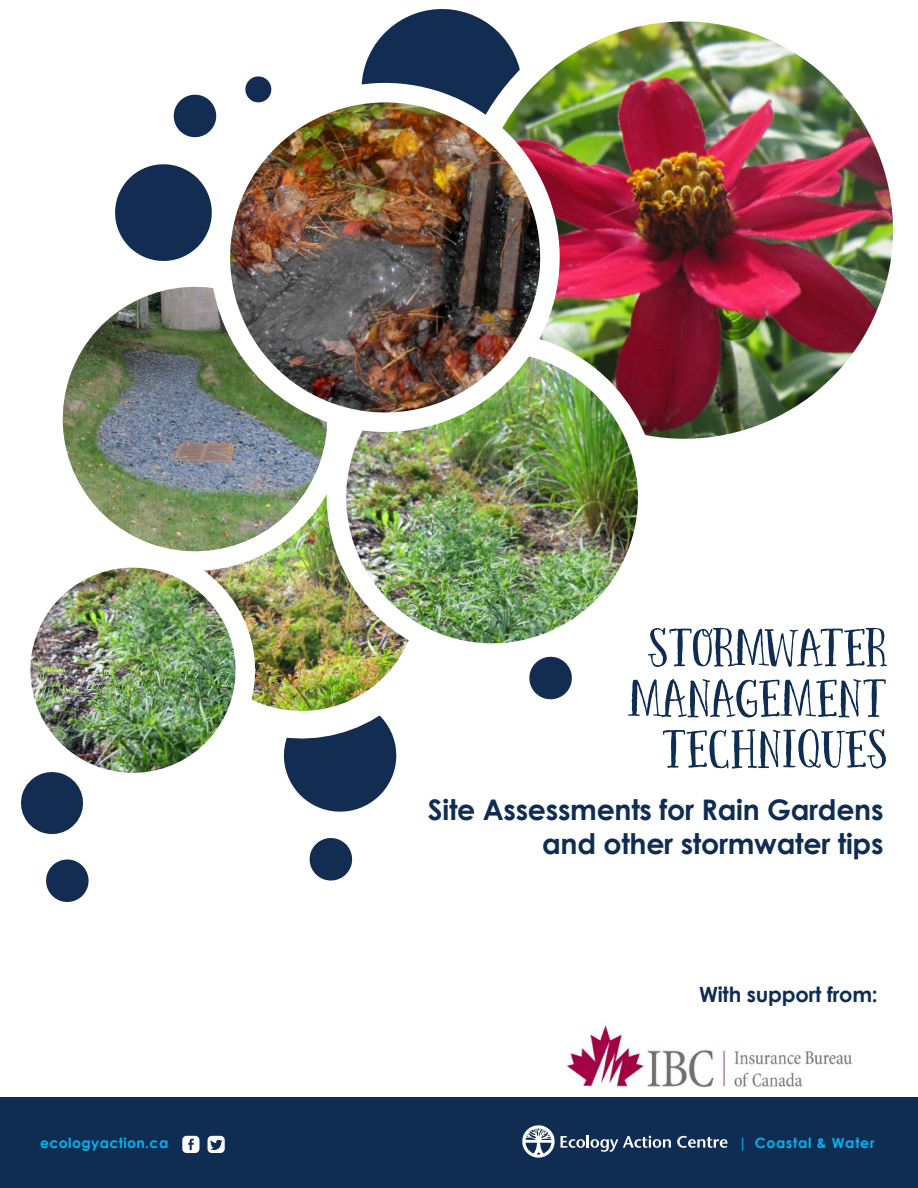
<style>
.page{position:relative;width:918px;height:1188px;background:#fff}
.page>*{position:absolute;margin:0;border:0;box-sizing:border-box;transform-origin:0 0}
.t1{font:50.7px/50.7px "Local Market Display";color:#0f2d52;text-align:right}
.t2{font:700 28.35px/34px "Century Gothic";letter-spacing:-.01em;color:#0f2d52;text-align:right}
.t3{font:700 21px "Century Gothic";letter-spacing:-.01em;color:#0f2d52}
.t4{font:700 14.1px "Century Gothic";letter-spacing:.025em;color:#00b5ef}
.t5{font:700 14.1px "Century Gothic";letter-spacing:.05em;color:#00b5ef}
</style>
<div class="page">
<svg style="left:529px;top:673px;width:43px;height:27px"></svg>
<svg style="left:363px;top:9px;width:74px;height:63px"></svg>
<svg style="left:283px;top:752px;width:114px;height:60px"></svg>
<svg style="left:21px;top:801px;width:63px;height:34px"></svg>
<svg style="left:115px;top:164px;width:84px;height:95px;background:#374d6d"></svg>
<svg style="left:173px;top:94px;width:26px;height:44px"></svg>
<svg style="left:46px;top:859px;width:43px;height:43px"></svg>
<svg style="left:309px;top:838px;width:44px;height:43px"></svg>
<img style="left:437px;top:9px;width:456px;height:430px">
<img style="left:260px;top:579px;width:137px;height:173px">
<img style="left:21px;top:579px;width:239px;height:222px">
<img style="left:317px;top:322px;width:350px;height:351px">
<img style="left:62px;top:259px;width:293px;height:320px">
<img style="left:199px;top:72px;width:372px;height:371px">
<img style="left:566px;top:1025px;width:287px;height:63px">
<div style="left:0;top:1097px;width:918px;height:91px;background:#0f2d52"></div>
<svg style="left:561px;top:1135px;width:110px;height:17px"></svg>
<svg style="left:677px;top:1136px;width:51px;height:12px"></svg>
<svg style="left:522px;top:1125px;width:33px;height:33px"></svg>
<svg style="left:182px;top:1136px;width:17px;height:17px"></svg>
<svg style="left:208px;top:1136px;width:17px;height:17px"></svg>
<h1 class="t1" style="left:629px;top:626px;width:260px">STORMWATER<br>MANAGEMENT<br>TECHNIQUES</h1>
<p class="t2" style="left:428px;top:792px;width:457px">Site Assessments for Rain Gardens and other stormwater tips</p>
<p class="t3" style="left:699px;top:978px;width:180px">With support from:</p>
<p class="t4" style="left:40px;top:1132px;width:130px">ecologyaction.ca</p>
<p class="t5" style="left:738px;top:1132px;width:138px">| Coastal &amp; Water</p>
</div>
